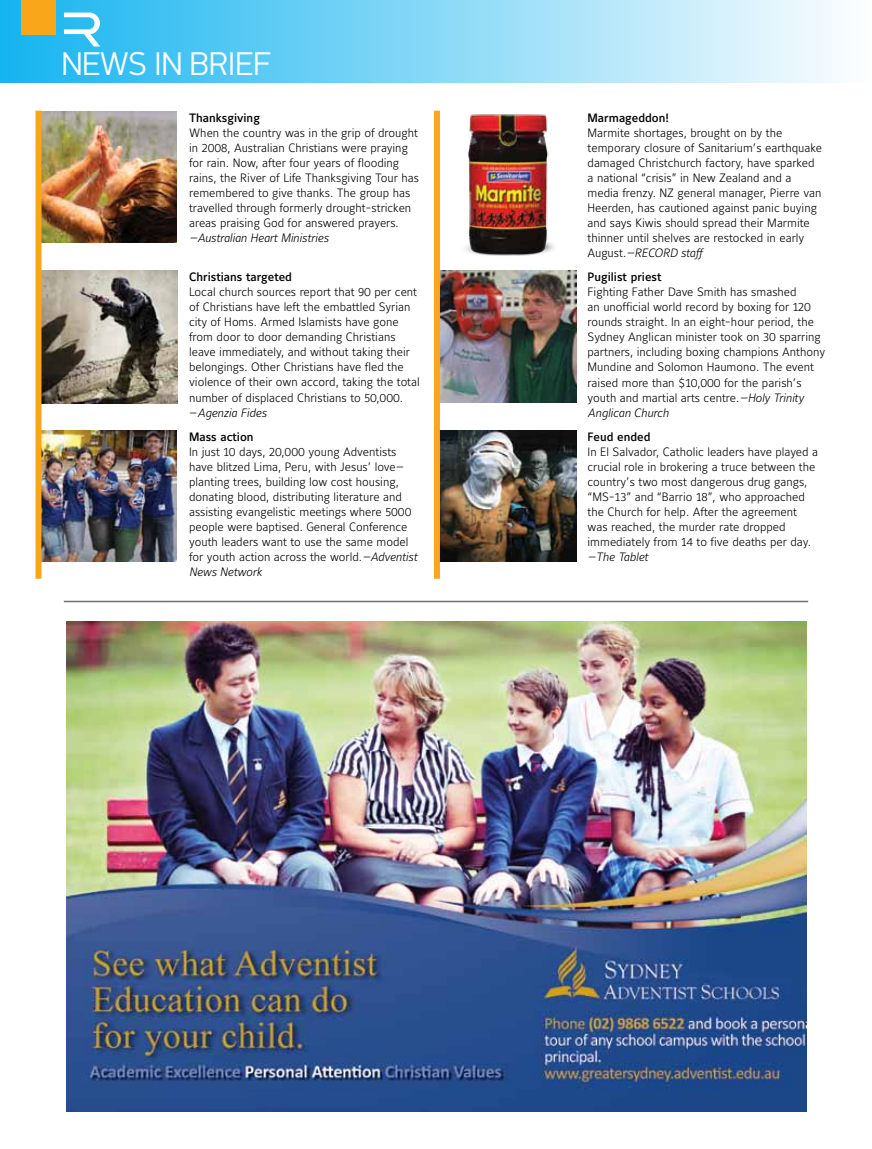
<style>
.page{position:relative;width:872px;height:1149px;background:#fff}
.page>*{position:absolute;margin:0;border:0;box-sizing:border-box;transform-origin:0 0}
.t1{font:300 33px "PF Din Display Pro";color:#fff}
.t2{font:12px/15px "Maurea Light Lf";color:#000}
.t3{font:italic 300 12px "Maurea";letter-spacing:-.01em;color:#000}
.t4{font:12px "Maurea Medium Tf";color:#000}
.s1{font-family:"Maurea Light Lf";font-weight:400;font-style:normal}
.s2{font-family:"Maurea";font-weight:300;font-style:italic}
</style>
<div class="page">
<hr style="left:64px;top:600px;width:744px;height:2px;background:#6d6e71">
<img style="left:440px;top:430px;width:136px;height:131px">
<img style="left:440px;top:270px;width:136px;height:132px">
<img style="left:41px;top:111px;width:136px;height:131px">
<img style="left:41px;top:430px;width:136px;height:131px">
<img style="left:41px;top:270px;width:137px;height:134px">
<div style="left:0;top:0;width:872px;height:83px;background:linear-gradient(to right,#17b4ef,#fcfeff)"></div>
<div style="left:21px;top:0;width:34px;height:34px;background:#faa61a"></div>
<svg style="left:64px;top:13px;width:36px;height:33px"></svg>
<div style="left:35px;top:111px;width:6px;height:467px;background:#faa61a"></div>
<div style="left:434px;top:111px;width:6px;height:467px;background:#faa61a"></div>
<img style="left:67px;top:621px;width:739px;height:489px">
<img style="left:465px;top:114px;width:89px;height:142px">
<h1 class="t1" style="left:62px;top:45px;width:208px">NEWS IN BRIEF</h1>
<p class="t4" style="left:189px;top:111px;width:72px">Thanksgiving</p>
<p class="t2" style="left:189px;top:126px;width:231px">When the country was in the grip of drought in 2008, Australian Christians were praying for rain. Now, after four years of flooding rains, the River of Life Thanksgiving Tour has remembered to give thanks. The group has travelled through formerly drought-stricken areas praising God for answered prayers.</p>
<p class="t3" style="left:189px;top:231px;width:141px">—Australian Heart Ministries</p>
<p class="t4" style="left:189px;top:270px;width:104px">Christians targeted</p>
<p class="t2" style="left:189px;top:285px;width:232px">Local church sources report that 90 per cent of Christians have left the embattled Syrian city of Homs. Armed Islamists have gone from door to door demanding Christians leave immediately, and without taking their belongings. Other Christians have fled the violence of their own accord, taking the total number of displaced Christians to 50,000.</p>
<p class="t3" style="left:189px;top:405px;width:79px"><span class="s1">—</span>Agenzia Fides</p>
<p class="t4" style="left:189px;top:430px;width:66px">Mass action</p>
<p class="t2" style="left:189px;top:445px;width:230px">In just 10 days, 20,000 young Adventists have blitzed Lima, Peru, with Jesus’ love— planting trees, building low cost housing, donating blood, distributing literature and assisting evangelistic meetings where 5000 people were baptised. General Conference youth leaders want to use the same model for youth action across the world.<span class="s2">—Adventist</span></p>
<p class="t3" style="left:189px;top:565px;width:74px">News Network</p>
<p class="t4" style="left:587px;top:111px;width:83px">Marmageddon!</p>
<p class="t2" style="left:587px;top:126px;width:236px">Marmite shortages, brought on by the temporary closure of Sanitarium’s earthquake damaged Christchurch factory, have sparked a national “crisis” in New Zealand and a media frenzy. NZ general manager, Pierre van Heerden, has cautioned against panic buying and says Kiwis should spread their Marmite thinner until shelves are restocked in early</p>
<p class="t3" style="left:587px;top:246px;width:116px"><span class="s1">August.</span>—RECORD staff</p>
<p class="t4" style="left:587px;top:270px;width:75px">Pugilist priest</p>
<p class="t2" style="left:587px;top:285px;width:239px">Fighting Father Dave Smith has smashed<br>an unofficial world record by boxing for 120 rounds straight. In an eight-hour period, the Sydney Anglican minister took on 30 sparring partners, including boxing champions Anthony Mundine and Solomon Haumono. The event raised more than $10,000 for the parish’s youth and martial arts centre.<span class="s2">—Holy Trinity</span></p>
<p class="t3" style="left:587px;top:405px;width:83px">Anglican Church</p>
<p class="t4" style="left:587px;top:430px;width:64px">Feud ended</p>
<p class="t2" style="left:587px;top:445px;width:232px">In El Salvador, Catholic leaders have played a crucial role in brokering a truce between the country’s two most dangerous drug gangs, “MS-13” and “Barrio 18”, who approached the Church for help. After the agreement was reached, the murder rate dropped immediately from 14 to five deaths per day.</p>
<p class="t3" style="left:587px;top:550px;width:62px">—The Tablet</p>
</div>
